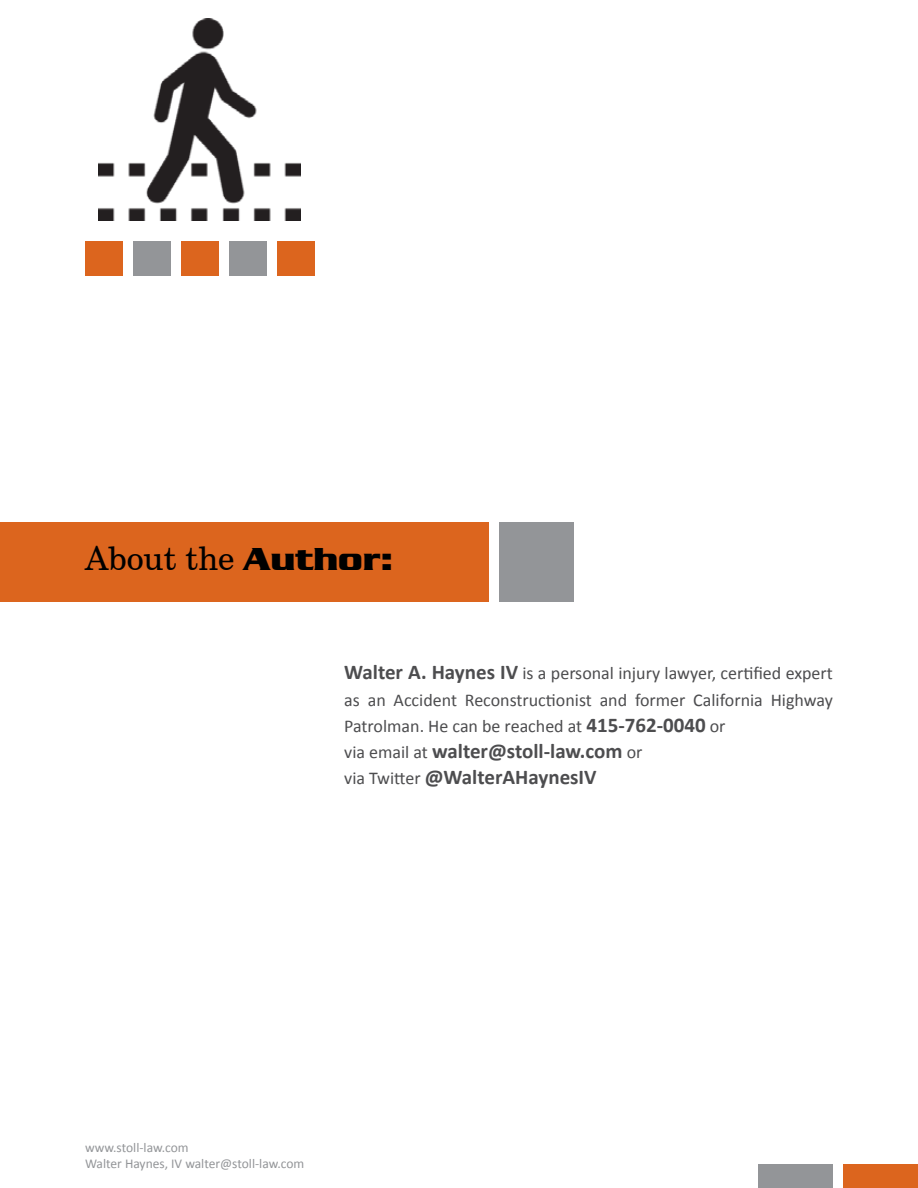
<style>
.page{position:relative;width:918px;height:1188px;background:#fff}
.page>*{position:absolute;margin:0;border:0;box-sizing:border-box;transform-origin:0 0}
.t1{font:33px "Century Schoolbook BT";color:#000}
.t2{font:700 21px/26.2px "Calibri";color:#4d4d4f}
.t3{font:18px/26.2px "Calibri";color:#4d4d4f;text-align:justify}
.t4{font:13.5px/16.2px "Calibri";color:#939598}
.s1{font-family:"Serpentine DEE";font-weight:700}
.s2{font-weight:700;font-size:21px}
.s3{font-weight:400;font-size:18px}
</style>
<div class="page">
<div style="left:0;top:522px;width:489px;height:80px;background:#dc651e"></div>
<div style="left:500px;top:522px;width:74px;height:80px;background:#939598"></div>
<div style="left:844px;top:1164px;width:74px;height:24px;background:#dc651e"></div>
<div style="left:759px;top:1164px;width:74px;height:24px;background:#939598"></div>
<img style="left:99px;top:18px;width:202px;height:202px">
<div style="left:277px;top:242px;width:38px;height:34px;background:#dc651e"></div>
<div style="left:181px;top:242px;width:37px;height:34px;background:#dc651e"></div>
<div style="left:85px;top:242px;width:37px;height:34px;background:#dc651e"></div>
<div style="left:229px;top:242px;width:38px;height:34px;background:#939598"></div>
<div style="left:133px;top:242px;width:37px;height:34px;background:#939598"></div>
<h1 class="t1" style="left:85px;top:538px;width:309px">About the <span class="s1">Author:</span></h1>
<p class="t3" style="left:344px;top:659px;width:490px"><span class="s2">Walter A. Haynes IV</span> is a personal injury lawyer, certified expert as an Accident Reconstructionist and former California Highway Patrolman. He can be reached at <span class="s2">415-762-0040</span> or</p>
<p class="t2" style="left:344px;top:737px;width:300px"><span class="s3">via email at</span> walter@stoll-law.com <span class="s3">or via Twitter</span> @WalterAHaynesIV</p>
<p class="t4" style="left:85px;top:1139px;width:221px">www.stoll-law.com<br>Walter Haynes, IV walter@stoll-law.com</p>
</div>
